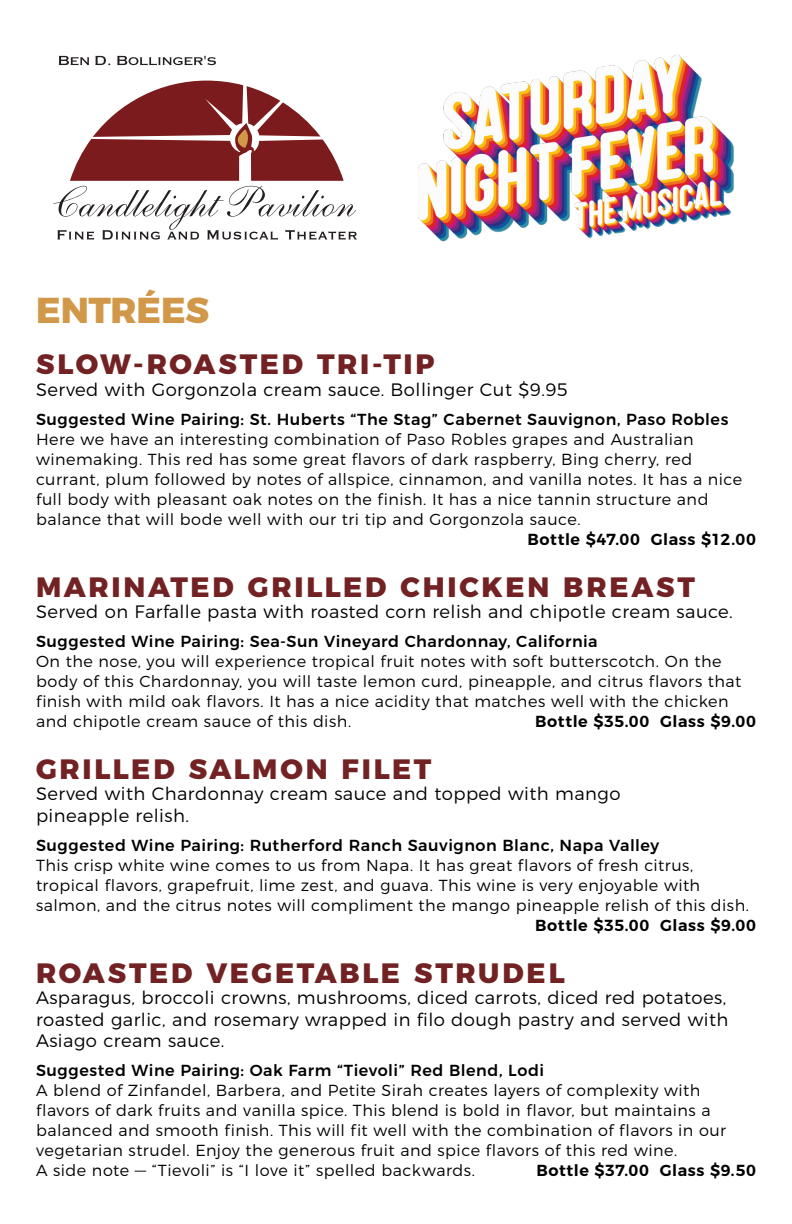
<style>
.page{position:relative;width:792px;height:1224px;background:#fff}
.page>*{position:absolute;margin:0;border:0;box-sizing:border-box;transform-origin:0 0}
.t1{font:800 36px "Montserrat";letter-spacing:-.005em;color:#d19849}
.Subtitle{font:800 28px "Montserrat";letter-spacing:.095em;color:#722223}
.t2{font:300 18px/21.6px "Montserrat";letter-spacing:.025em;color:#000}
.Wine_Description{font:300 16px/20px "Montserrat";letter-spacing:.03em;color:#000}
.Wine_Pairing{font:500 16px "Montserrat";letter-spacing:.03em;color:#000}
.Wine_Description-2{font:600 16px "Montserrat";letter-spacing:.035em;color:#000}
</style>
<div class="page">
<svg style="left:59px;top:56px;width:30px;height:9px"></svg>
<svg style="left:95px;top:56px;width:15px;height:9px"></svg>
<svg style="left:117px;top:56px;width:99px;height:9px"></svg>
<svg style="left:53px;top:81px;width:304px;height:159px"></svg>
<img style="left:418px;top:54px;width:316px;height:188px">
<p class="t1" style="left:36px;top:280px;width:175px">ENTRÉES</p>
<p class="Subtitle" style="left:36px;top:341px;width:400px">SLOW-ROASTED TRI-TIP</p>
<p class="t2" style="left:36px;top:377px;width:534px">Served with Gorgonzola cream sauce. Bollinger Cut $9.95</p>
<p class="Wine_Pairing" style="left:36px;top:406px;width:694px">Suggested Wine Pairing: St. Huberts “The Stag” Cabernet Sauvignon, Paso Robles</p>
<p class="Wine_Description" style="left:36px;top:428px;width:708px">Here we have an interesting combination of Paso Robles grapes and Australian winemaking. This red has some great flavors of dark raspberry, Bing cherry, red currant, plum followed by notes of allspice, cinnamon, and vanilla notes. It has a nice full body with pleasant oak notes on the finish. It has a nice tannin structure and balance that will bode well with our tri tip and Gorgonzola sauce.</p>
<p class="Wine_Description-2" style="left:528px;top:526px;width:230px">Bottle $47.00 Glass $12.00</p>
<p class="Subtitle" style="left:36px;top:563px;width:661px">MARINATED GRILLED CHICKEN BREAST</p>
<p class="t2" style="left:36px;top:600px;width:698px">Served on Farfalle pasta with roasted corn relish and chipotle cream sauce.</p>
<p class="Wine_Pairing" style="left:36px;top:629px;width:563px">Suggested Wine Pairing: Sea-Sun Vineyard Chardonnay, California</p>
<p class="Wine_Description" style="left:36px;top:650px;width:707px">On the nose, you will experience tropical fruit notes with soft butterscotch. On the body of this Chardonnay, you will taste lemon curd, pineapple, and citrus flavors that finish with mild oak flavors. It has a nice acidity that matches well with the chicken and chipotle cream sauce of this dish.</p>
<p class="Wine_Description-2" style="left:535px;top:709px;width:222px">Bottle $35.00 Glass $9.00</p>
<p class="Subtitle" style="left:36px;top:746px;width:397px">GRILLED SALMON FILET</p>
<p class="t2" style="left:36px;top:782px;width:586px">Served with Chardonnay cream sauce and topped with mango pineapple relish.</p>
<p class="Wine_Pairing" style="left:36px;top:832px;width:625px">Suggested Wine Pairing: Rutherford Ranch Sauvignon Blanc, Napa Valley</p>
<p class="Wine_Description" style="left:36px;top:854px;width:715px">This crisp white wine comes to us from Napa. It has great flavors of fresh citrus, tropical flavors, grapefruit, lime zest, and guava. This wine is very enjoyable with salmon, and the citrus notes will compliment the mango pineapple relish of this dish.</p>
<p class="Wine_Description-2" style="left:535px;top:912px;width:222px">Bottle $35.00 Glass $9.00</p>
<p class="Subtitle" style="left:36px;top:949px;width:530px">ROASTED VEGETABLE STRUDEL</p>
<p class="t2" style="left:36px;top:986px;width:694px">Asparagus, broccoli crowns, mushrooms, diced carrots, diced red potatoes, roasted garlic, and rosemary wrapped in filo dough pastry and served with<br>Asiago cream sauce.</p>
<p class="Wine_Pairing" style="left:36px;top:1058px;width:510px">Suggested Wine Pairing: Oak Farm “Tievoli” Red Blend, Lodi</p>
<p class="Wine_Description" style="left:36px;top:1079px;width:692px">A blend of Zinfandel, Barbera, and Petite Sirah creates layers of complexity with flavors of dark fruits and vanilla spice. This blend is bold in flavor, but maintains a balanced and smooth finish. This will fit well with the combination of flavors in our vegetarian strudel. Enjoy the generous fruit and spice flavors of this red wine.<br>A side note — “Tievoli” is “I love it” spelled backwards.</p>
<p class="Wine_Description-2" style="left:536px;top:1158px;width:221px">Bottle $37.00 Glass $9.50</p>
</div>
